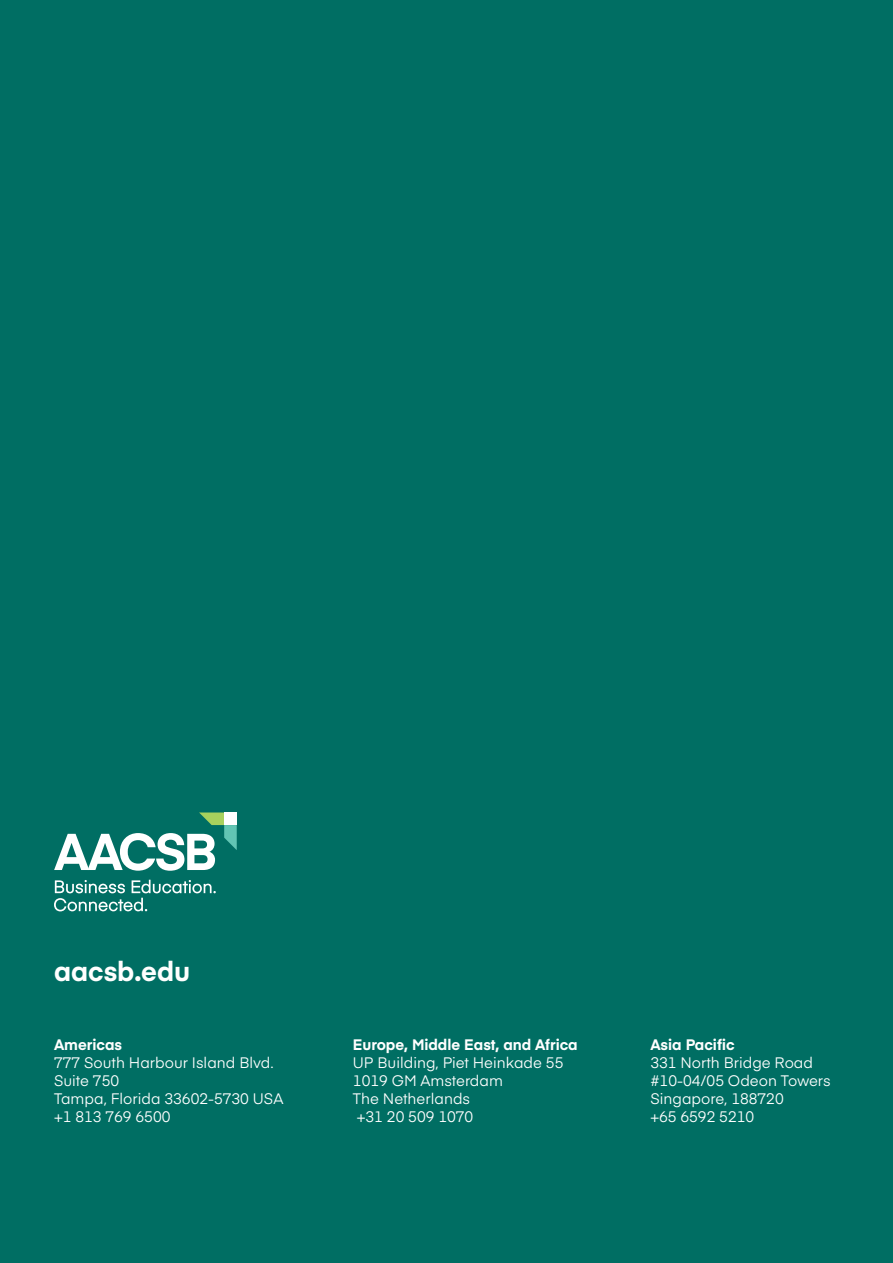
<style>
.page{position:relative;width:893px;height:1263px;background:#006e63}
.page>*{position:absolute;margin:0;border:0;box-sizing:border-box;transform-origin:0 0}
.t1{font:700 27px "Eina 03";color:#fff}
.t2{font:15px/18px "Eina 03";color:#fff}
.t3{font:700 15px "Eina 03";color:#fff}
</style>
<div class="page">
<svg style="left:54px;top:812px;width:183px;height:59px"></svg>
<svg style="left:54px;top:880px;width:162px;height:31px"></svg>
<p class="t1" style="left:54px;top:951px;width:138px">aacsb.edu</p>
<p class="t3" style="left:54px;top:1034px;width:70px">Americas</p>
<p class="t2" style="left:54px;top:1053px;width:231px">777 South Harbour Island Blvd.<br>Suite 750<br>Tampa, Florida 33602-5730 USA +1 813 769 6500</p>
<p class="t3" style="left:353px;top:1034px;width:226px">Europe, Middle East, and Africa</p>
<p class="t2" style="left:353px;top:1053px;width:212px">UP Building, Piet Heinkade 55<br>1019 GM Amsterdam</p>
<p class="t2" style="left:353px;top:1089px;width:119px">The Netherlands</p>
<p class="t2" style="left:357px;top:1107px;width:118px">+31 20 509 1070</p>
<p class="t3" style="left:650px;top:1034px;width:86px">Asia Pacific</p>
<p class="t2" style="left:650px;top:1053px;width:182px">331 North Bridge Road #10-04/05 Odeon Towers<br>Singapore, 188720<br>+65 6592 5210</p>
</div>
